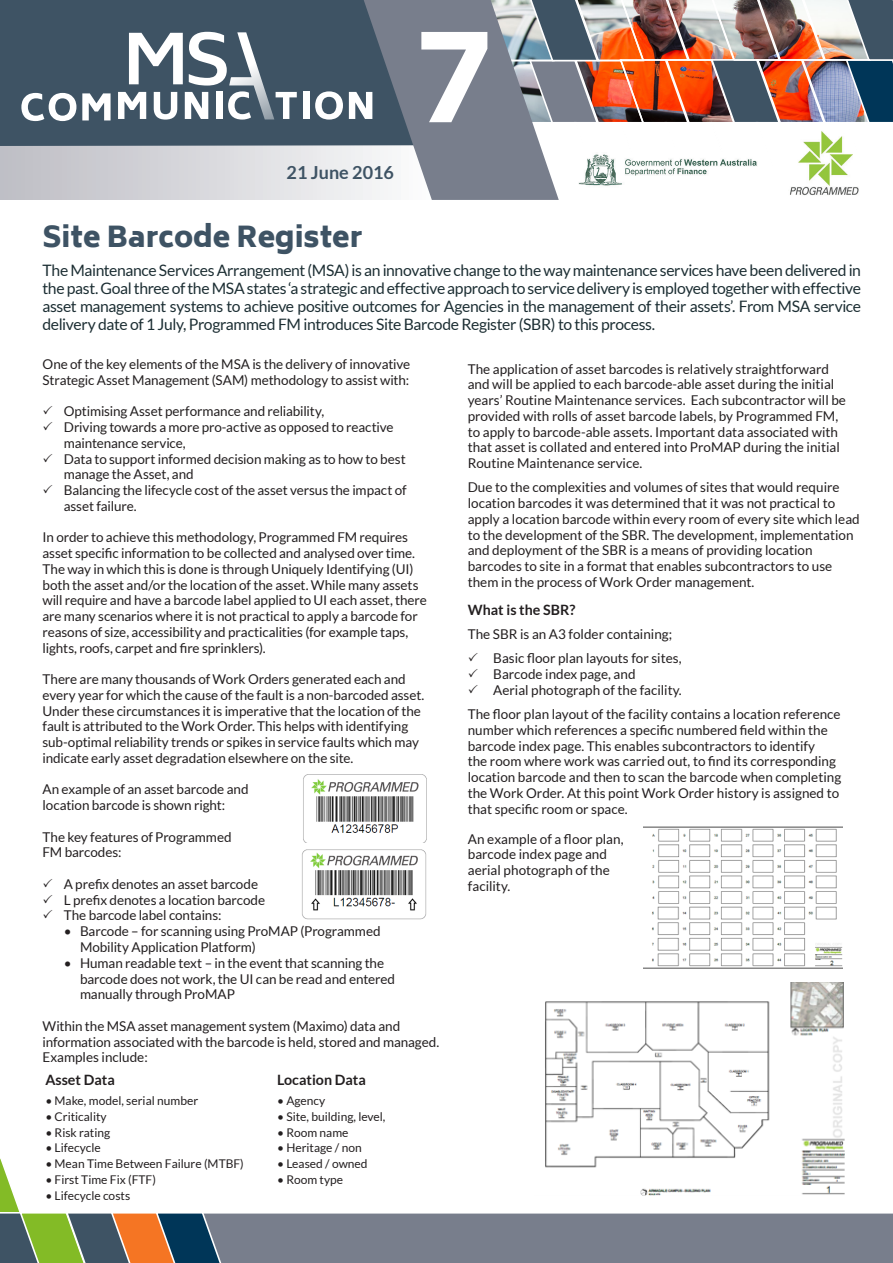
<style>
.page{position:relative;width:893px;height:1263px;background:#fff}
.page>*{position:absolute;margin:0;border:0;box-sizing:border-box;transform-origin:0 0}
.t1{font:900 127.5px "Avenir";color:#fff}
.t2{font:800 28.5px "Biryani";color:#3e5364}
.t3{font:700 18px "Lato";color:#3e5364}
.t4{font:15.75px/18px "Lato";letter-spacing:-.025em;color:#1c2e33;text-align:justify}
.t5{font:700 14.25px "Lato";color:#231f20}
.t6{font:13.5px/15.8px "Lato";color:#231f20}
.t7{font:12px "Lato";color:#231f20}
</style>
<div class="page">
<svg style="left:0;top:146px;width:349px;height:54px;background:#d5d5da"></svg>
<div style="left:0;top:0;width:349px;height:146px;background:#3e5364"></div>
<svg style="left:0;top:1155px;width:893px;height:108px"></svg>
<svg style="left:21px;top:93px;width:55px;height:28px"></svg>
<svg style="left:82px;top:93px;width:29px;height:27px"></svg>
<div style="left:303px;top:92px;width:6px;height:27px;background:#fff"></div>
<svg style="left:315px;top:91px;width:28px;height:29px"></svg>
<svg style="left:118px;top:32px;width:179px;height:88px"></svg>
<img style="left:349px;top:0;width:544px;height:200px">
<img style="left:579px;top:153px;width:178px;height:35px">
<img style="left:791px;top:187px;width:70px;height:8px">
<img style="left:797px;top:130px;width:55px;height:55px">
<img style="left:303px;top:774px;width:124px;height:69px">
<img style="left:302px;top:849px;width:125px;height:71px">
<img style="left:535px;top:982px;width:309px;height:213px">
<img style="left:643px;top:827px;width:200px;height:142px">
<h3 class="t3" style="left:287px;top:162px;width:109px">21 June 2016</h3>
<h1 class="t1" style="left:417px;top:-31px;width:77px">7</h1>
<h2 class="t2" style="left:43px;top:220px;width:321px">Site Barcode Register</h2>
<p class="t4" style="left:43px;top:262px;width:820px">The Maintenance Services Arrangement (MSA) is an innovative change to the way maintenance services have been delivered in the past. Goal three of the MSA states ‘a strategic and effective approach to service delivery is employed together with effective asset management systems to achieve positive outcomes for Agencies in the management of their assets’. From MSA service delivery date of 1 July, Programmed FM introduces Site Barcode Register (SBR) to this process.</p>
<p class="t6" style="left:468px;top:361px;width:380px">The application of asset barcodes is relatively straightforward and will be applied to each barcode-able asset during the initial years’ Routine Maintenance services. Each subcontractor will be provided with rolls of asset barcode labels, by Programmed FM, to apply to barcode-able assets. Important data associated with that asset is collated and entered into ProMAP during the initial Routine Maintenance service.</p>
<p class="t6" style="left:468px;top:479px;width:393px">Due to the complexities and volumes of sites that would require location barcodes it was determined that it was not practical to apply a location barcode within every room of every site which lead to the development of the SBR. The development, implementation and deployment of the SBR is a means of providing location barcodes to site in a format that enables subcontractors to use them in the process of Work Order management.</p>
<p class="t5" style="left:468px;top:601px;width:109px">What is the SBR?</p>
<p class="t6" style="left:493px;top:622px;width:190px;line-height:24.3px;text-indent:-26px">The SBR is an A3 folder containing;<br>Basic floor plan layouts for sites,</p>
<p class="t6" style="left:493px;top:666px;width:190px">Barcode index page, and<br>Aerial photograph of the facility.</p>
<p class="t6" style="left:468px;top:706px;width:375px">The floor plan layout of the facility contains a location reference number which references a specific numbered field within the barcode index page. This enables subcontractors to identify<br>the room where work was carried out, to find its corresponding location barcode and then to scan the barcode when completing the Work Order. At this point Work Order history is assigned to that specific room or space.</p>
<p class="t6" style="left:43px;top:356px;width:369px">One of the key elements of the MSA is the delivery of innovative<br>Strategic Asset Management (SAM) methodology to assist with:</p>
<p class="t6" style="left:64px;top:403px;width:344px">Optimising Asset performance and reliability,<br>Driving towards a more pro-active as opposed to reactive maintenance service,<br>Data to support informed decision making as to how to best manage the Asset, and<br>Balancing the lifecycle cost of the asset versus the impact of asset failure.</p>
<p class="t6" style="left:43px;top:529px;width:386px">In order to achieve this methodology, Programmed FM requires asset specific information to be collected and analysed over time.<br>The way in which this is done is through Uniquely Identifying (UI) both the asset and/or the location of the asset. While many assets will require and have a barcode label applied to UI each asset, there are many scenarios where it is not practical to apply a barcode for reasons of size, accessibility and practicalities (for example taps, lights, roofs, carpet and fire sprinklers).</p>
<p class="t6" style="left:43px;top:671px;width:383px">There are many thousands of Work Orders generated each and every year for which the cause of the fault is a non-barcoded asset.<br>Under these circumstances it is imperative that the location of the fault is attributed to the Work Order. This helps with identifying sub-optimal reliability trends or spikes in service faults which may indicate early asset degradation elsewhere on the site.</p>
<p class="t6" style="left:43px;top:782px;width:208px">An example of an asset barcode and location barcode is shown right:</p>
<p class="t6" style="left:43px;top:829px;width:191px">The key features of Programmed<br>FM barcodes:</p>
<p class="t6" style="left:64px;top:876px;width:203px">A prefix denotes an asset barcode<br>L prefix denotes a location barcode<br>The barcode label contains:</p>
<p class="t6" style="left:80px;top:923px;width:302px;text-indent:-16px">• Barcode – for scanning using ProMAP (Programmed<br>Mobility Application Platform)</p>
<p class="t6" style="left:80px;top:955px;width:317px;text-indent:-16px">• Human readable text – in the event that scanning the barcode does not work, the UI can be read and entered manually through ProMAP</p>
<p class="t6" style="left:43px;top:1018px;width:398px">Within the MSA asset management system (Maximo) data and information associated with the barcode is held, stored and managed.<br>Examples include:</p>
<p class="t6" style="left:468px;top:831px;width:158px">An example of a floor plan, barcode index page and aerial photograph of the facility.</p>
<p class="t5" style="left:45px;top:1071px;width:71px">Asset Data</p>
<p class="t7" style="left:45px;top:1094px;width:154px">• Make, model, serial number</p>
<p class="t7" style="left:45px;top:1110px;width:63px">• Criticality</p>
<p class="t7" style="left:45px;top:1125px;width:66px">• Risk rating</p>
<p class="t7" style="left:45px;top:1141px;width:57px">• Lifecycle</p>
<p class="t7" style="left:45px;top:1157px;width:200px">• Mean Time Between Failure (MTBF)</p>
<p class="t7" style="left:45px;top:1173px;width:112px">• First Time Fix (FTF)</p>
<p class="t7" style="left:45px;top:1188px;width:86px">• Lifecycle costs</p>
<p class="t5" style="left:277px;top:1071px;width:90px">Location Data</p>
<p class="t7" style="left:277px;top:1094px;width:50px">• Agency</p>
<p class="t7" style="left:277px;top:1110px;width:110px">• Site, building, level,</p>
<p class="t7" style="left:277px;top:1125px;width:73px">• Room name</p>
<p class="t7" style="left:277px;top:1141px;width:86px">• Heritage / non</p>
<p class="t7" style="left:277px;top:1157px;width:92px">• Leased / owned</p>
<p class="t7" style="left:277px;top:1173px;width:68px">• Room type</p>
</div>
